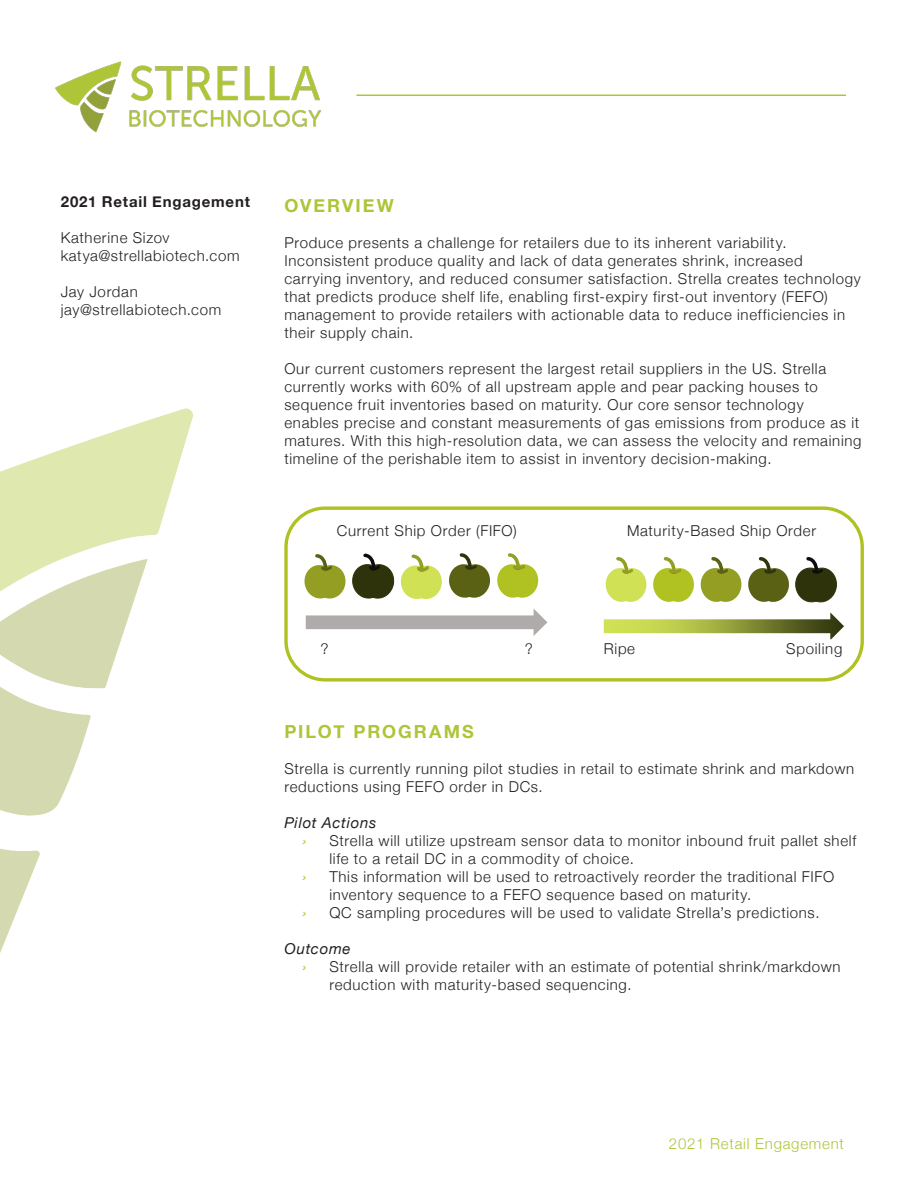
<style>
.page{position:relative;width:918px;height:1188px;background:#fff}
.page>*{position:absolute;margin:0;border:0;box-sizing:border-box;transform-origin:0 0}
.Basic_Body{font:700 18px "Helvetica Neue";letter-spacing:.115em;color:#adc537}
.Basic_Body-2{font:300 15px/18px "Helvetica Neue";letter-spacing:.045em;color:#231f20}
.List_Subheadings{font:300 15px "Helvetica Neue";letter-spacing:.045em;color:#231f20}
.t1{font:300 15px "Helvetica Neue";letter-spacing:.05em;color:#adc537}
.Basic_Body-3{font:700 15px "Helvetica Neue";letter-spacing:.055em;color:#231f20}
.Basic_Body-4{font:italic 15px "Helvetica Neue";letter-spacing:.045em;color:#231f20}
.t2{font:italic 15px "Helvetica Neue";color:#adc537}
</style>
<div class="page">
<img style="left:55px;top:61px;width:267px;height:71px">
<img style="left:0;top:408px;width:193px;height:545px">
<hr style="left:356px;top:95px;width:490px;height:1px;background:#adc537">
<svg style="left:304px;top:553px;width:235px;height:46px"></svg>
<svg style="left:306px;top:609px;width:241px;height:27px"></svg>
<svg style="left:605px;top:557px;width:232px;height:46px"></svg>
<svg style="left:604px;top:612px;width:240px;height:27px"></svg>
<div style="left:284px;top:506px;width:580px;height:176px;border:3px solid #afc222;border-radius:39px"></div>
<p class="Basic_Body-3" style="left:61px;top:190px;width:191px">2021 Retail Engagement</p>
<p class="Basic_Body-2" style="left:61px;top:229px;width:110px">Katherine Sizov</p>
<p class="Basic_Body-2" style="left:61px;top:247px;width:180px">katya@strellabiotech.com</p>
<p class="Basic_Body-2" style="left:61px;top:283px;width:79px">Jay Jordan</p>
<p class="Basic_Body-2" style="left:61px;top:301px;width:162px">jay@strellabiotech.com</p>
<p class="Basic_Body" style="left:284px;top:191px;width:111px">OVERVIEW</p>
<p class="Basic_Body-2" style="left:284px;top:233px;width:578px">Produce presents a challenge for retailers due to its inherent variability.<br>Inconsistent produce quality and lack of data generates shrink, increased carrying inventory, and reduced consumer satisfaction. Strella creates technology that predicts produce shelf life, enabling first-expiry first-out inventory (FEFO) management to provide retailers with actionable data to reduce inefficiencies in their supply chain.</p>
<p class="Basic_Body-2" style="left:284px;top:359px;width:579px">Our current customers represent the largest retail suppliers in the US. Strella currently works with 60% of all upstream apple and pear packing houses to sequence fruit inventories based on maturity. Our core sensor technology enables precise and constant measurements of gas emissions from produce as it matures. With this high-resolution data, we can assess the velocity and remaining timeline of the perishable item to assist in inventory decision-making.</p>
<p class="List_Subheadings" style="left:337px;top:522px;width:181px">Current Ship Order (FIFO)</p>
<p class="List_Subheadings" style="left:627px;top:522px;width:191px">Maturity-Based Ship Order</p>
<p class="List_Subheadings" style="left:321px;top:639px;width:10px">?</p>
<p class="List_Subheadings" style="left:525px;top:639px;width:10px">?</p>
<p class="List_Subheadings" style="left:604px;top:639px;width:33px">Ripe</p>
<p class="List_Subheadings" style="left:786px;top:639px;width:58px">Spoiling</p>
<p class="Basic_Body" style="left:284px;top:717px;width:191px">PILOT PROGRAMS</p>
<p class="Basic_Body-2" style="left:284px;top:759px;width:571px">Strella is currently running pilot studies in retail to estimate shrink and markdown reductions using FEFO order in DCs.</p>
<p class="Basic_Body-4" style="left:284px;top:811px;width:93px">Pilot Actions</p>
<p class="t2" style="left:302px;top:829px;width:5px">›</p>
<p class="Basic_Body-2" style="left:329px;top:831px;width:528px">Strella will utilize upstream sensor data to monitor inbound fruit pallet shelf life to a retail DC in a commodity of choice.</p>
<p class="t2" style="left:302px;top:865px;width:5px">›</p>
<p class="Basic_Body-2" style="left:329px;top:867px;width:506px">This information will be used to retroactively reorder the traditional FIFO inventory sequence to a FEFO sequence based on maturity.</p>
<p class="t2" style="left:302px;top:901px;width:5px">›</p>
<p class="Basic_Body-2" style="left:329px;top:903px;width:492px">QC sampling procedures will be used to validate Strella’s predictions.</p>
<p class="Basic_Body-4" style="left:284px;top:937px;width:68px">Outcome</p>
<p class="t2" style="left:302px;top:955px;width:5px">›</p>
<p class="Basic_Body-2" style="left:329px;top:957px;width:513px">Strella will provide retailer with an estimate of potential shrink/markdown reduction with maturity-based sequencing.</p>
<p class="t1" style="left:669px;top:1134px;width:176px">2021 Retail Engagement</p>
</div>
